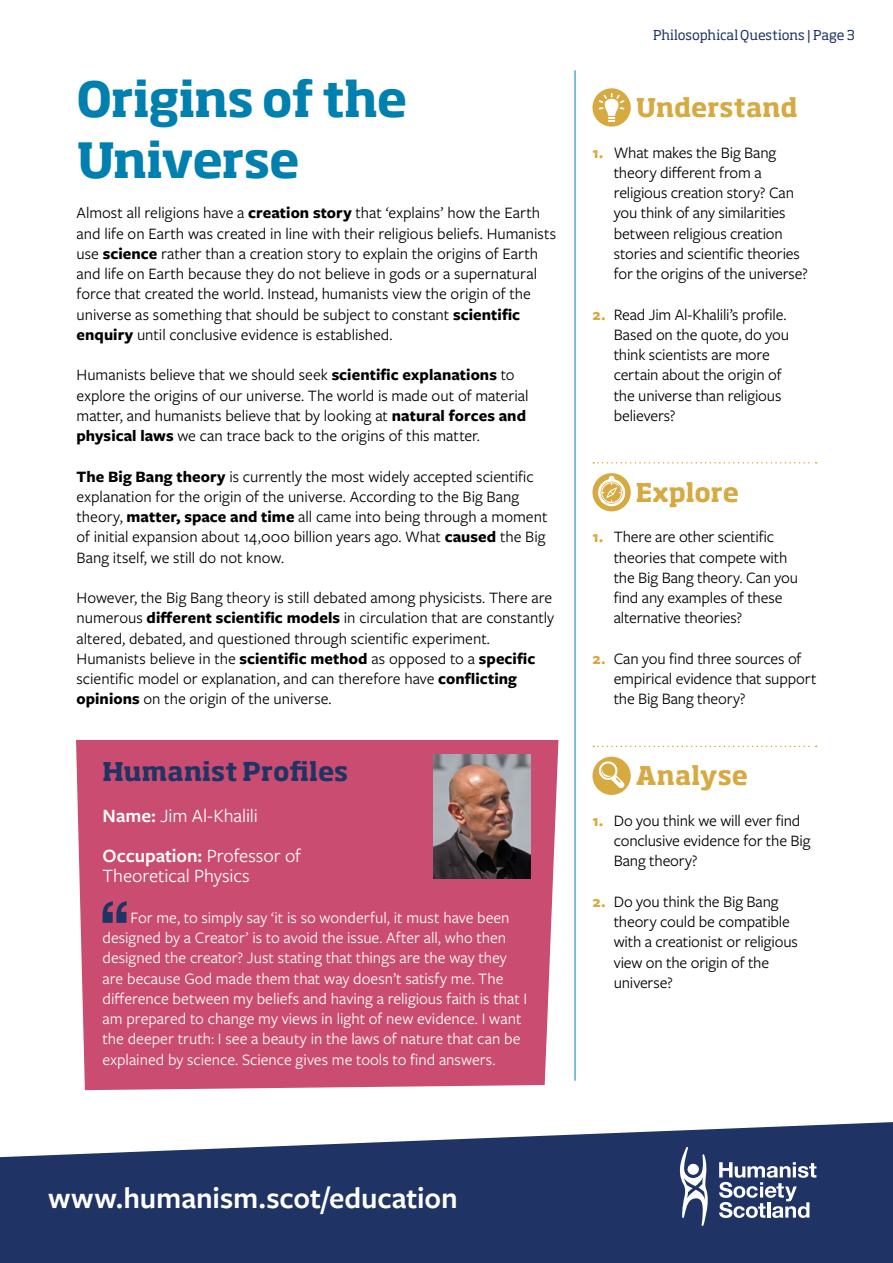
<style>
.page{position:relative;width:893px;height:1263px;background:#fff}
.page>*{position:absolute;margin:0;border:0;box-sizing:border-box;transform-origin:0 0}
.Heading{font:700 48px/60.8px "Soho Std";letter-spacing:-.025em;color:#0080af}
.Body{font:600 30.75px "Freight Sans Pro";letter-spacing:-.005em;color:#fff}
.Subheading1{font:700 25.5px "Soho Std";color:#d7a941}
.Subheading1-2{font:700 25.5px "Soho Std";color:#1f3464}
.Body-2{font:19.5px/20.2px "Freight Sans Pro";letter-spacing:-.005em;color:#fff}
.Body-3{font:16.5px/20.2px "Freight Sans Pro";color:#000}
.Bullet{font:16.5px/20.2px "Freight Sans Pro";letter-spacing:-.01em;color:#000}
.Body-4{font:16.5px/20.2px "Freight Sans Pro";color:#fff}
.t1{font:13.5px "Soho Std";letter-spacing:-.005em;color:#1f3464}
.s1{font-weight:700}
.s2{font-weight:600}
.s3{font-weight:700;color:#d7a941}
</style>
<div class="page">
<svg style="left:0;top:1122px;width:893px;height:141px;background:#3c4f78"></svg>
<svg style="left:719px;top:1162px;width:97px;height:56px"></svg>
<svg style="left:676px;top:1147px;width:35px;height:79px"></svg>
<hr style="left:575px;top:71px;width:1px;height:1009px;background:#0080af">
<div style="left:76px;top:740px;width:482px;height:350px;background:#ca4c70"></div>
<svg style="left:103px;top:901px;width:24px;height:22px"></svg>
<img style="left:433px;top:755px;width:97px;height:124px">
<svg style="left:593px;top:462px;width:224px;height:2px"></svg>
<svg style="left:593px;top:746px;width:224px;height:1px"></svg>
<svg style="left:592px;top:88px;width:39px;height:39px"></svg>
<svg style="left:599px;top:93px;width:25px;height:29px"></svg>
<div style="left:592px;top:473px;width:39px;height:38px;background:#d7a941;border-radius:50%"></div>
<svg style="left:598px;top:475px;width:28px;height:32px"></svg>
<div style="left:592px;top:757px;width:39px;height:38px;background:#d7a941;border-radius:50%"></div>
<svg style="left:597px;top:761px;width:27px;height:27px"></svg>
<p class="Heading" style="left:77px;top:67px;width:332px">Origins of the<br>Universe</p>
<p class="Body-3" style="left:77px;top:202px;width:481px">Almost all religions have a <span class="s1">creation story</span> that ‘explains’ how the Earth and life on Earth was created in line with their religious beliefs. Humanists use <span class="s1">science</span> rather than a creation story to explain the origins of Earth and life on Earth because they do not believe in gods or a supernatural force that created the world. Instead, humanists view the origin of the universe as something that should be subject to constant <span class="s1">scientific enquiry</span> until conclusive evidence is established.</p>
<p class="Body-3" style="left:77px;top:364px;width:453px">Humanists believe that we should seek <span class="s1">scientific explanations</span> to explore the origins of our universe. The world is made out of material matter, and humanists believe that by looking at <span class="s1">natural forces and physical laws</span> we can trace back to the origins of this matter.</p>
<p class="Body-3" style="left:77px;top:465px;width:472px"><span class="s1">The Big Bang theory</span> is currently the most widely accepted scientific explanation for the origin of the universe. According to the Big Bang theory, <span class="s1">matter, space and time</span> all came into being through a moment of initial expansion about 14,000 billion years ago. What <span class="s1">caused</span> the Big Bang itself, we still do not know.</p>
<p class="Body-3" style="left:77px;top:587px;width:479px">However, the Big Bang theory is still debated among physicists. There are numerous <span class="s1">different scientific models</span> in circulation that are constantly altered, debated, and questioned through scientific experiment.<br>Humanists believe in the <span class="s1">scientific method</span> as opposed to a <span class="s1">specific </span>scientific model or explanation, and can therefore have <span class="s1">conflicting opinions</span> on the origin of the universe.</p>
<p class="Subheading1-2" style="left:103px;top:755px;width:247px">Humanist Profiles</p>
<p class="Body-2" style="left:103px;top:804px;width:157px"><span class="s2">Name:</span> Jim Al-Khalili</p>
<p class="Body-2" style="left:103px;top:845px;width:200px"><span class="s2">Occupation:</span> Professor of<br>Theoretical Physics</p>
<p class="Body-4" style="left:103px;top:907px;width:426px;text-indent:28px">For me, to simply say ‘it is so wonderful, it must have been designed by a Creator’ is to avoid the issue. After all, who then designed the creator? Just stating that things are the way they are because God made them that way doesn’t satisfy me. The difference between my beliefs and having a religious faith is that I am prepared to change my views in light of new evidence. I want the deeper truth: I see a beauty in the laws of nature that can be explained by science. Science gives me tools to find answers.</p>
<p class="t1" style="left:653px;top:27px;width:203px">Philosophical Questions | Page 3</p>
<p class="Subheading1" style="left:636px;top:91px;width:163px">Understand</p>
<p class="Bullet" style="left:614px;top:141px;width:196px;text-indent:-21px"><span class="s3">1.</span> What makes the Big Bang theory different from a religious creation story? Can you think of any similarities between religious creation stories and scientific theories for the origins of the universe?</p>
<p class="Bullet" style="left:614px;top:303px;width:177px;text-indent:-21px"><span class="s3">2.</span> Read Jim Al-Khalili’s profile.<br>Based on the quote, do you think scientists are more certain about the origin of the universe than religious believers?</p>
<p class="Subheading1" style="left:636px;top:476px;width:105px">Explore</p>
<p class="Bullet" style="left:614px;top:526px;width:186px;text-indent:-21px"><span class="s3">1.</span> There are other scientific theories that compete with the Big Bang theory. Can you find any examples of these alternative theories?</p>
<p class="Bullet" style="left:614px;top:648px;width:204px;text-indent:-21px"><span class="s3">2.</span> Can you find three sources of empirical evidence that support the Big Bang theory?</p>
<p class="Subheading1" style="left:636px;top:759px;width:114px">Analyse</p>
<p class="Bullet" style="left:614px;top:810px;width:198px;text-indent:-21px"><span class="s3">1.</span> Do you think we will ever find conclusive evidence for the Big<br>Bang theory?</p>
<p class="Bullet" style="left:614px;top:891px;width:186px;text-indent:-21px"><span class="s3">2.</span> Do you think the Big Bang theory could be compatible with a creationist or religious view on the origin of the universe?</p>
<p class="Body" style="left:48px;top:1177px;width:411px">www.humanism.scot/education</p>
</div>
